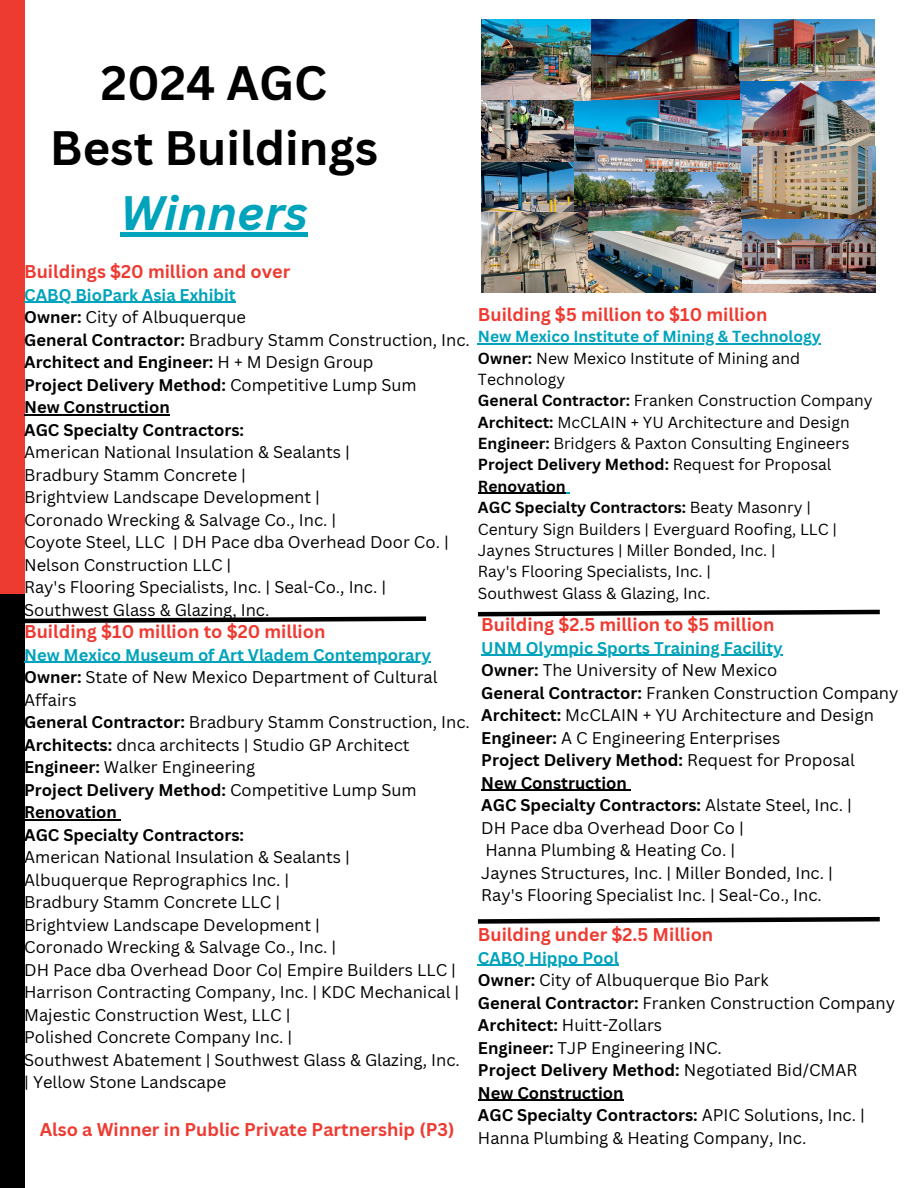
<style>
.page{position:relative;width:918px;height:1188px;background:#fff}
.page>*{position:absolute;margin:0;border:0;box-sizing:border-box;transform-origin:0 0}
.t1{font:700 47.1px/65.1px "Canva Sans";color:#000;text-align:center}
.t2{font:700 18px "Canva Sans";color:#ee3b32}
.t3{font:16.5px/22.5px "Canva Sans";color:#000}
.t4{font:15.6px/21.3px "Canva Sans";color:#000}
.t5{font:700 15.6px "Canva Sans";color:#000}
.t6{font:700 15.6px "Canva Sans";color:#00a3bc}
.s1{font-style:italic;color:#00a3bc}
.s2{font-weight:700;color:#00a3bc}
.s3{font-weight:700}
.s4{font-weight:400}
</style>
<div class="page">
<div style="left:0;top:546px;width:24px;height:642px;background:#000"></div>
<div style="left:0;top:0;width:24px;height:594px;background:#ee3b32"></div>
<hr style="left:120px;top:233px;width:188px;height:4px;background:#00a3bc">
<hr style="left:24px;top:302px;width:212px;height:1px;background:#00a3bc">
<hr style="left:24px;top:414px;width:146px;height:2px;background:#000">
<svg style="left:24px;top:614px;width:403px;height:11px"></svg>
<hr style="left:478px;top:343px;width:343px;height:1px;background:#00a3bc">
<hr style="left:478px;top:493px;width:88px;height:1px;background:#000">
<svg style="left:477px;top:609px;width:403px;height:8px"></svg>
<svg style="left:477px;top:916px;width:403px;height:8px"></svg>
<hr style="left:24px;top:662px;width:407px;height:1px;background:#00a3bc">
<hr style="left:24px;top:819px;width:93px;height:2px;background:#000">
<hr style="left:481px;top:655px;width:302px;height:1px;background:#00a3bc">
<hr style="left:481px;top:790px;width:146px;height:1px;background:#000">
<hr style="left:478px;top:965px;width:141px;height:1px;background:#00a3bc">
<hr style="left:478px;top:1100px;width:146px;height:1px;background:#000">
<img style="left:740px;top:20px;width:135px;height:129px">
<img style="left:742px;top:146px;width:133px;height:147px">
<img style="left:590px;top:20px;width:149px;height:81px">
<img style="left:574px;top:101px;width:167px;height:71px">
<img style="left:574px;top:172px;width:167px;height:60px">
<img style="left:587px;top:232px;width:155px;height:60px">
<img style="left:481px;top:101px;width:93px;height:111px">
<img style="left:481px;top:212px;width:106px;height:80px">
<img style="left:481px;top:20px;width:109px;height:81px">
<h1 class="t1" style="left:50px;top:49px;width:330px">2024 AGC<br>Best Buildings<br><span class="s1">Winners</span></h1>
<h3 class="t2" style="left:24px;top:259px;width:268px">Buildings $20 million and over</h3>
<h3 class="t3" style="left:24px;top:283px;width:447px"><span class="s2">CABQ BioPark Asia Exhibit<br></span><span class="s3">Owner:</span> City of Albuquerque<br><span class="s3">General Contractor:</span> Bradbury Stamm Construction, Inc.<br><span class="s3">Architect and Engineer:</span> H + M Design Group<br><span class="s3">Project Delivery Method:</span> Competitive Lump Sum<br><span class="s3">New Construction<br>AGC Specialty Contractors:<br></span>American National Insulation &amp; Sealants |<br>Bradbury Stamm Concrete |<br>Brightview Landscape Development |<br>Coronado Wrecking &amp; Salvage Co., Inc. |<br>Coyote Steel, LLC | DH Pace dba Overhead Door Co. | Nelson Construction LLC |<br>Ray's Flooring Specialists, Inc. | Seal-Co., Inc. | Southwest Glass &amp; Glazing, Inc.</h3>
<p class="t2" style="left:24px;top:619px;width:303px">Building $10 million to $20 million</p>
<p class="t3" style="left:24px;top:643px;width:447px"><span class="s2">New Mexico Museum of Art Vladem Contemporary </span><span class="s3">Owner:</span> State of New Mexico Department of Cultural Affairs<br><span class="s3">General Contractor:</span> Bradbury Stamm Construction, Inc.<br><span class="s3">Architects:</span> dnca architects | Studio GP Architect <span class="s3">Engineer:</span> Walker Engineering<br><span class="s3">Project Delivery Method:</span> Competitive Lump Sum <span class="s3">Renovation<br>AGC Specialty Contractors:<br></span>American National Insulation &amp; Sealants |<br>Albuquerque Reprographics Inc. |<br>Bradbury Stamm Concrete LLC |<br>Brightview Landscape Development |<br>Coronado Wrecking &amp; Salvage Co., Inc. |<br>DH Pace dba Overhead Door Co| Empire Builders LLC | Harrison Contracting Company, Inc. | KDC Mechanical | Majestic Construction West, LLC |<br>Polished Concrete Company Inc. |<br>Southwest Abatement | Southwest Glass &amp; Glazing, Inc.<br>| Yellow Stone Landscape</p>
<p class="t2" style="left:40px;top:1116px;width:416px">Also a Winner in Public Private Partnership (P3)</p>
<h2 class="t2" style="left:478px;top:302px;width:291px">Building $5 million to $10 million</h2>
<p class="t6" style="left:478px;top:325px;width:345px">New Mexico Institute of Mining &amp; Technology</p>
<p class="t4" style="left:478px;top:347px;width:324px"><span class="s3">Owner:</span> New Mexico Institute of Mining and<br>Technology</p>
<p class="t4" style="left:478px;top:390px;width:396px"><span class="s3">General Contractor:</span> Franken Construction Company</p>
<p class="t4" style="left:478px;top:411px;width:373px"><span class="s3">Architect:</span> McCLAIN + YU Architecture and Design</p>
<p class="t4" style="left:478px;top:432px;width:373px"><span class="s3">Engineer:</span> Bridgers &amp; Paxton Consulting Engineers</p>
<p class="t5" style="left:478px;top:454px;width:355px">Project Delivery Method: <span class="s4">Request for Proposal</span></p>
<p class="t5" style="left:478px;top:475px;width:89px">Renovation</p>
<p class="t5" style="left:478px;top:496px;width:334px">AGC Specialty Contractors: <span class="s4">Beaty Masonry |</span></p>
<p class="t4" style="left:478px;top:518px;width:361px">Century Sign Builders | Everguard Roofing, LLC |<br>Jaynes Structures | Miller Bonded, Inc. |</p>
<p class="t4" style="left:478px;top:561px;width:235px">Ray's Flooring Specialists, Inc. |</p>
<p class="t4" style="left:478px;top:582px;width:234px">Southwest Glass &amp; Glazing, Inc.</p>
<p class="t2" style="left:481px;top:612px;width:295px">Building $2.5 million to $5 million</p>
<p class="t3" style="left:481px;top:636px;width:419px"><span class="s2">UNM Olympic Sports Training Facility<br></span><span class="s3">Owner:</span> The University of New Mexico<br><span class="s3">General Contractor:</span> Franken Construction Company <span class="s3">Architect:</span> McCLAIN + YU Architecture and Design <span class="s3">Engineer:</span> A C Engineering Enterprises<br><span class="s3">Project Delivery Method:</span> Request for Proposal<br><span class="s3">New Construction<br>AGC Specialty Contractors:</span> Alstate Steel, Inc. |<br>DH Pace dba Overhead Door Co |<br>Hanna Plumbing &amp; Heating Co. |<br>Jaynes Structures, Inc. | Miller Bonded, Inc. |<br>Ray's Flooring Specialist Inc. | Seal-Co., Inc.</p>
<p class="t2" style="left:478px;top:922px;width:237px">Building under $2.5 Million</p>
<p class="t3" style="left:478px;top:946px;width:419px"><span class="s2">CABQ Hippo Pool<br></span><span class="s3">Owner:</span> City of Albuquerque Bio Park<br><span class="s3">General Contractor:</span> Franken Construction Company <span class="s3">Architect:</span> Huitt-Zollars<br><span class="s3">Engineer:</span> TJP Engineering INC.<br><span class="s3">Project Delivery Method:</span> Negotiated Bid/CMAR <span class="s3">New Construction<br>AGC Specialty Contractors:</span> APIC Solutions, Inc. | Hanna Plumbing &amp; Heating Company, Inc.</p>
</div>
